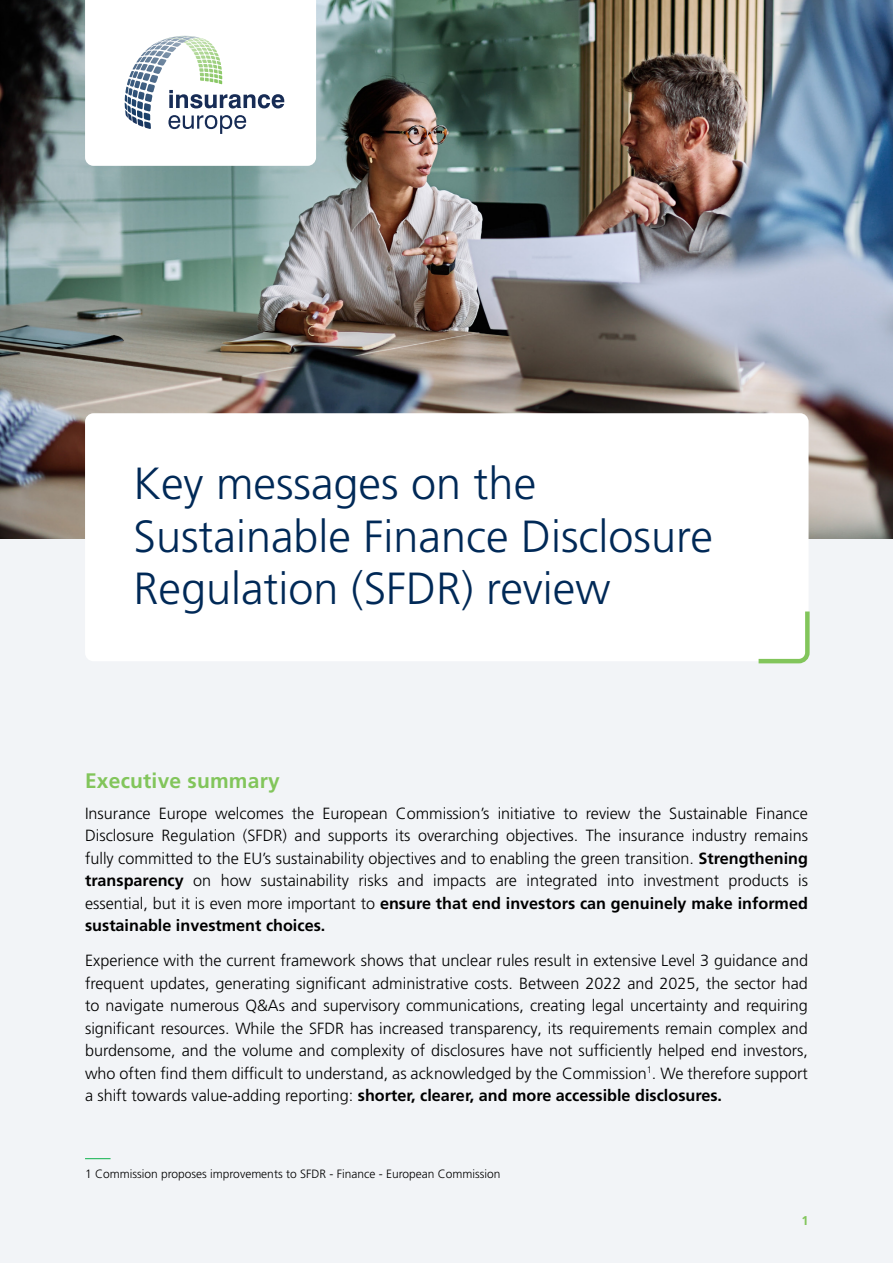
<style>
.page{position:relative;width:893px;height:1263px;background:#fff}
.page>*{position:absolute;margin:0;border:0;box-sizing:border-box;transform-origin:0 0}
.t1{font:300 45px/52.5px "Frutiger LT Pro";color:#002957}
.t2{font:700 21px "Frutiger LT Pro";letter-spacing:.01em;color:#82c55b}
.t3{font:300 16.2px/22.5px "Frutiger LT Pro";color:#000;text-align:justify}
.t4{font:700 12.75px "Frutiger LT Pro";color:#82c55b}
.t5{font:300 12px "Frutiger LT Pro";color:#000}
.s1{font-weight:700}
</style>
<div class="page">
<div style="left:0;top:496px;width:893px;height:767px;background:#f2f4f7"></div>
<img style="left:0;top:0;width:893px;height:538px">
<div style="left:85px;top:413px;width:723px;height:248px;background:#fff;border-radius:9px"></div>
<svg style="left:85px;top:0;width:231px;height:166px"></svg>
<svg style="left:758px;top:611px;width:52px;height:53px"></svg>
<svg style="left:85px;top:1158px;width:26px;height:1px"></svg>
<h1 class="t1" style="left:134px;top:458px;width:581px">Key messages on the<br>Sustainable Finance Disclosure<br>Regulation (SFDR) review</h1>
<p class="t2" style="left:85px;top:768px;width:196px">Executive summary</p>
<p class="t3" style="left:85px;top:802px;width:724px">Insurance Europe welcomes the European Commission’s initiative to review the Sustainable Finance Disclosure Regulation (SFDR) and supports its overarching objectives. The insurance industry remains fully committed to the EU’s sustainability objectives and to enabling the green transition. <span class="s1">Strengthening transparency</span> on how sustainability risks and impacts are integrated into investment products is essential, but it is even more important to <span class="s1">ensure that end investors can genuinely make informed sustainable investment choices.</span></p>
<p class="t3" style="left:85px;top:950px;width:724px">Experience with the current framework shows that unclear rules result in extensive Level 3 guidance and frequent updates, generating significant administrative costs. Between 2022 and 2025, the sector had to navigate numerous Q&amp;As and supervisory communications, creating legal uncertainty and requiring significant resources. While the SFDR has increased transparency, its requirements remain complex and burdensome, and the volume and complexity of disclosures have not sufficiently helped end investors, who often find them difficult to understand, as acknowledged by the Commission<sup>1</sup>. We therefore support a shift towards value‑adding reporting: <span class="s1">shorter, clearer, and more accessible disclosures.</span></p>
<p class="t5" style="left:85px;top:1167px;width:417px">1 Commission proposes improvements to SFDR - Finance - European Commission</p>
<p class="t4" style="left:801px;top:1213px;width:9px">1</p>
</div>
